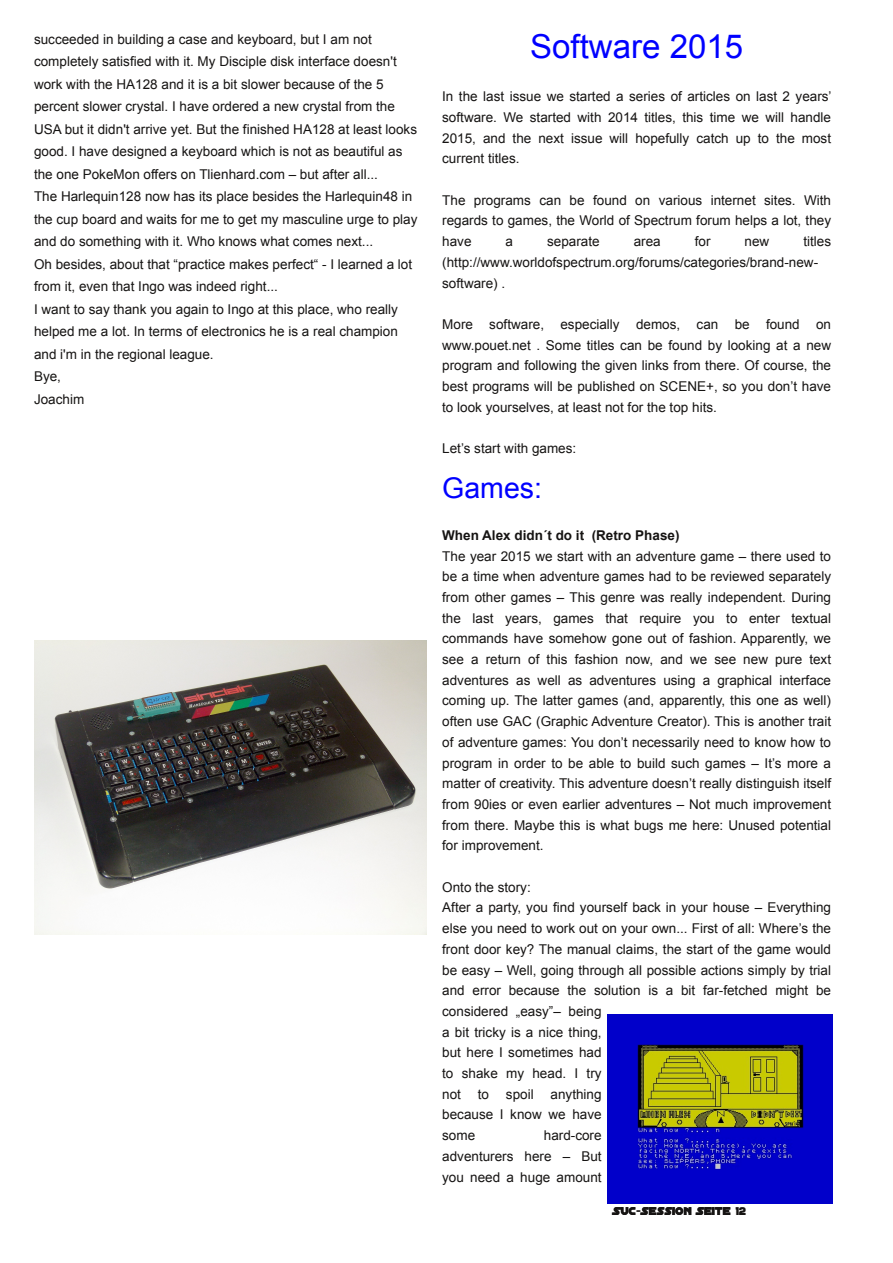
<style>
.page{position:relative;width:893px;height:1263px;background:#fff}
.page>*{position:absolute;margin:0;border:0;box-sizing:border-box;transform-origin:0 0}
.t1{font:33px "Arial";color:#00f}
.t2{font:28.5px "Arial";color:#00f}
.t3{font:13.5px/20.7px "Arial";color:#161413;text-align:justify}
.t4{font:700 13.5px "Arial";color:#161413}
.t5{font:12px "Distant Galaxy";color:#161413}
</style>
<div class="page">
<img style="left:34px;top:641px;width:392px;height:294px">
<img style="left:607px;top:1014px;width:226px;height:190px">
<p class="t3" style="left:34px;top:28px;width:385px;line-height:22.5px;text-align:left">succeeded in building a case and keyboard, but I am not completely satisfied with it. My Disciple disk interface doesn't work with the HA128 and it is a bit slower because of the 5 percent slower crystal. I have ordered a new crystal from the USA but it didn't arrive yet. But the finished HA128 at least looks good. I have designed a keyboard which is not as beautiful as the one PokeMon offers on Tlienhard.com – but after all...<br>The Harlequin128 now has its place besides the Harlequin48 in the cup board and waits for me to get my masculine urge to play and do something with it. Who knows what comes next...<br>Oh besides, about that “practice makes perfect“ - I learned a lot from it, even that Ingo was indeed right...<br>I want to say thank you again to Ingo at this place, who really helped me a lot. In terms of electronics he is a real champion and i'm in the regional league.<br>Bye,<br>Joachim</p>
<h1 class="t1" style="left:530px;top:28px;width:214px">Software 2015</h1>
<p class="t3" style="left:442px;top:86px;width:391px">In the last issue we started a series of articles on last 2 years’ software. We started with 2014 titles, this time we will handle 2015, and the next issue will hopefully catch up to the most current titles.</p>
<p class="t3" style="left:442px;top:190px;width:390px">The programs can be found on various internet sites. With regards to games, the World of Spectrum forum helps a lot, they have</p>
<p class="t3" style="left:506px;top:231px;width:9px">a</p>
<p class="t3" style="left:547px;top:231px;width:54px">separate</p>
<p class="t3" style="left:634px;top:231px;width:29px">area</p>
<p class="t3" style="left:695px;top:231px;width:17px">for</p>
<p class="t3" style="left:745px;top:231px;width:26px">new</p>
<p class="t3" style="left:442px;top:231px;width:390px;text-align:left;text-indent:361px">titles (http://www.worldofspectrum.org/forums/categories/brand-new&shy;software) .</p>
<p class="t3" style="left:442px;top:314px;width:390px">More software, especially demos, can be found on www.pouet.net . Some titles can be found by looking at a new program and following the given links from there. Of course, the best programs will be published on SCENE+, so you don’t have to look yourselves, at least not for the top hits.</p>
<p class="t3" style="left:442px;top:438px;width:136px">Let’s start with games:</p>
<h2 class="t2" style="left:442px;top:473px;width:101px">Games:</h2>
<p class="t4" style="left:442px;top:528px;width:239px">When Alex didn´t do it (Retro Phase)</p>
<p class="t3" style="left:442px;top:545px;width:390px">The year 2015 we start with an adventure game – there used to be a time when adventure games had to be reviewed separately from other games – This genre was really independent. During the last years, games that require you to enter textual commands have somehow gone out of fashion. Apparently, we see a return of this fashion now, and we see new pure text adventures as well as adventures using a graphical interface coming up. The latter games (and, apparently, this one as well) often use GAC (Graphic Adventure Creator). This is another trait of adventure games: You don’t necessarily need to know how to program in order to be able to build such games – It’s more a matter of creativity. This adventure doesn’t really distinguish itself from 90ies or even earlier adventures – Not much improvement from there. Maybe this is what bugs me here: Unused potential for improvement.</p>
<p class="t3" style="left:442px;top:877px;width:390px;text-align:left">Onto the story:<br>After a party, you find yourself back in your house – Everything else you need to work out on your own... First of all: Where’s the front door key? The manual claims, the start of the game would be easy – Well, going through all possible actions simply by trial and error because the solution is a bit far-fetched might be considered „easy”– being<br>a bit tricky is a nice thing,<br>but here I sometimes had<br>to shake my head. I try<br>not to spoil anything<br>because I know we have<br>some</p>
<p class="t3" style="left:442px;top:1125px;width:161px;text-indent:102px">hard-core adventurers here – But you need a huge amount</p>
<p class="t5" style="left:613px;top:1205px;width:135px">SUC‐SESSION SEITE 12</p>
</div>
